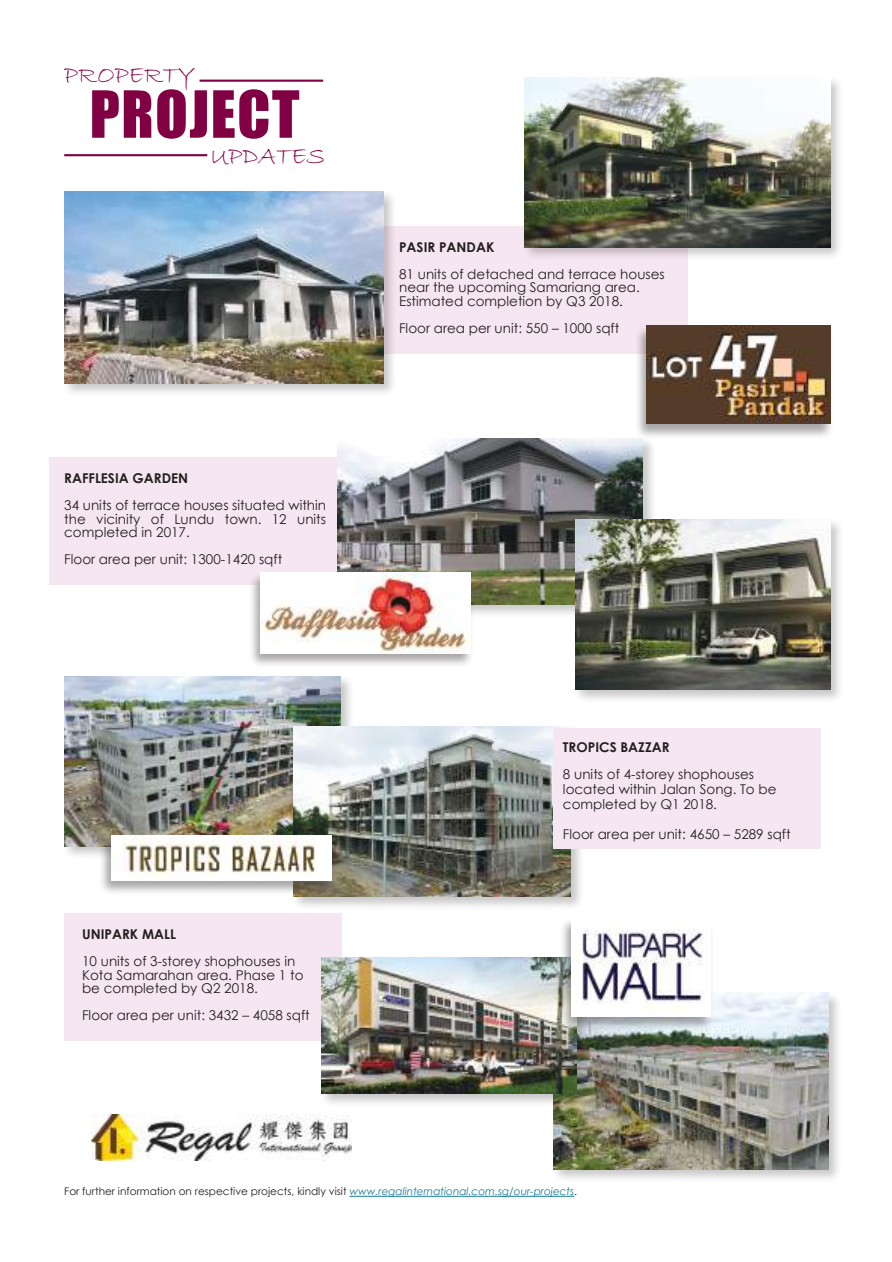
<style>
.page{position:relative;width:892px;height:1262px;background:#fff}
.page>*{position:absolute;margin:0;border:0;box-sizing:border-box;transform-origin:0 0}
.t1{font:60px "Impact";letter-spacing:.025em;color:#800043}
.t2{font:25.5px "Bradley Hand ITC";color:#88034a}
.t3{font:13.5px/13.5px "Century Gothic";color:#241f1f}
.t4{font:700 13.5px "Century Gothic";color:#241f1f}
.t5{font:10.5px "Century Gothic";color:#241f1f}
.s1{font-style:italic;color:#177c98}
</style>
<div class="page">
<div style="left:345px;top:226px;width:342px;height:128px;background:#f6e6f1"></div>
<div style="left:49px;top:457px;width:304px;height:128px;background:#f6e6f1"></div>
<div style="left:62px;top:190px;width:335px;height:207px;background:#241f1f;opacity:.25"></div>
<img style="left:64px;top:192px;width:319px;height:191px">
<div style="left:62px;top:674px;width:293px;height:186px;background:#241f1f;opacity:.25"></div>
<img style="left:64px;top:676px;width:277px;height:170px">
<div style="left:292px;top:724px;width:292px;height:186px;background:#241f1f;opacity:.25"></div>
<img style="left:294px;top:726px;width:276px;height:170px">
<div style="left:336px;top:436px;width:321px;height:182px;background:#241f1f;opacity:.25"></div>
<img style="left:338px;top:438px;width:305px;height:166px">
<hr style="left:64px;top:154px;width:143px;height:2px;background:#800043">
<hr style="left:200px;top:80px;width:123px;height:2px;background:#800043">
<div style="left:64px;top:913px;width:278px;height:127px;background:#f6e6f1"></div>
<div style="left:554px;top:728px;width:267px;height:120px;background:#f6e6f1"></div>
<div style="left:551px;top:990px;width:292px;height:193px;background:#241f1f;opacity:.25"></div>
<img style="left:554px;top:993px;width:274px;height:176px">
<hr style="left:349px;top:1196px;width:225px;height:1px;background:#177c98">
<img style="left:91px;top:1114px;width:261px;height:46px">
<div style="left:522px;top:75px;width:322px;height:186px;background:#241f1f;opacity:.25"></div>
<img style="left:524px;top:77px;width:306px;height:170px">
<div style="left:573px;top:517px;width:271px;height:186px;background:#241f1f;opacity:.25"></div>
<img style="left:575px;top:519px;width:255px;height:170px">
<div style="left:319px;top:955px;width:272px;height:152px;background:#241f1f;opacity:.25"></div>
<img style="left:321px;top:957px;width:256px;height:136px">
<div style="left:634px;top:325px;width:200px;height:114px;background:#241f1f;opacity:.41"></div>
<img style="left:647px;top:326px;width:183px;height:98px">
<div style="left:99px;top:834px;width:237px;height:61px;background:#241f1f;opacity:.41"></div>
<img style="left:111px;top:835px;width:221px;height:45px">
<div style="left:248px;top:572px;width:226px;height:96px;background:#241f1f;opacity:.41"></div>
<img style="left:261px;top:573px;width:209px;height:80px">
<div style="left:559px;top:917px;width:155px;height:114px;background:#241f1f;opacity:.41"></div>
<img style="left:572px;top:918px;width:138px;height:98px">
<h2 class="t2" style="left:64px;top:59px;width:132px">PROPERTY</h2>
<h1 class="t1" style="left:90px;top:68px;width:211px">PROJECT</h1>
<h2 class="t2" style="left:210px;top:140px;width:116px">UPDATES</h2>
<p class="t4" style="left:64px;top:468px;width:125px">RAFFLESIA GARDEN</p>
<p class="t3" style="left:64px;top:498px;width:263px;text-align:justify">34 units of terrace houses situated within the vicinity of Lundu town. 12 units completed in 2017.</p>
<p class="t3" style="left:64px;top:552px;width:220px">Floor area per unit: 1300-1420 sqft</p>
<p class="t4" style="left:82px;top:924px;width:95px">UNIPARK MALL</p>
<p class="t3" style="left:82px;top:954px;width:223px">10 units of 3-storey shophouses in<br>Kota Samarahan area. Phase 1 to be completed by Q2 2018.</p>
<p class="t3" style="left:82px;top:1008px;width:229px">Floor area per unit: 3432 – 4058 sqft</p>
<p class="t4" style="left:399px;top:237px;width:97px">PASIR PANDAK</p>
<p class="t3" style="left:399px;top:267px;width:267px">81 units of detached and terrace houses near the upcoming Samariang area.<br>Estimated completion by Q3 2018.</p>
<p class="t3" style="left:399px;top:321px;width:222px">Floor area per unit: 550 – 1000 sqft</p>
<p class="t4" style="left:563px;top:736px;width:108px">TROPICS BAZZAR</p>
<p class="t3" style="left:563px;top:766px;width:215px;line-height:15px">8 units of 4-storey shophouses located within Jalan Song. To be completed by Q1 2018.</p>
<p class="t3" style="left:563px;top:827px;width:229px">Floor area per unit: 4650 – 5289 sqft</p>
<p class="t5" style="left:64px;top:1184px;width:514px">For further information on respective projects, kindly visit <span class="s1">www.regalinternational.com.sg/our-projects</span>.</p>
</div>
